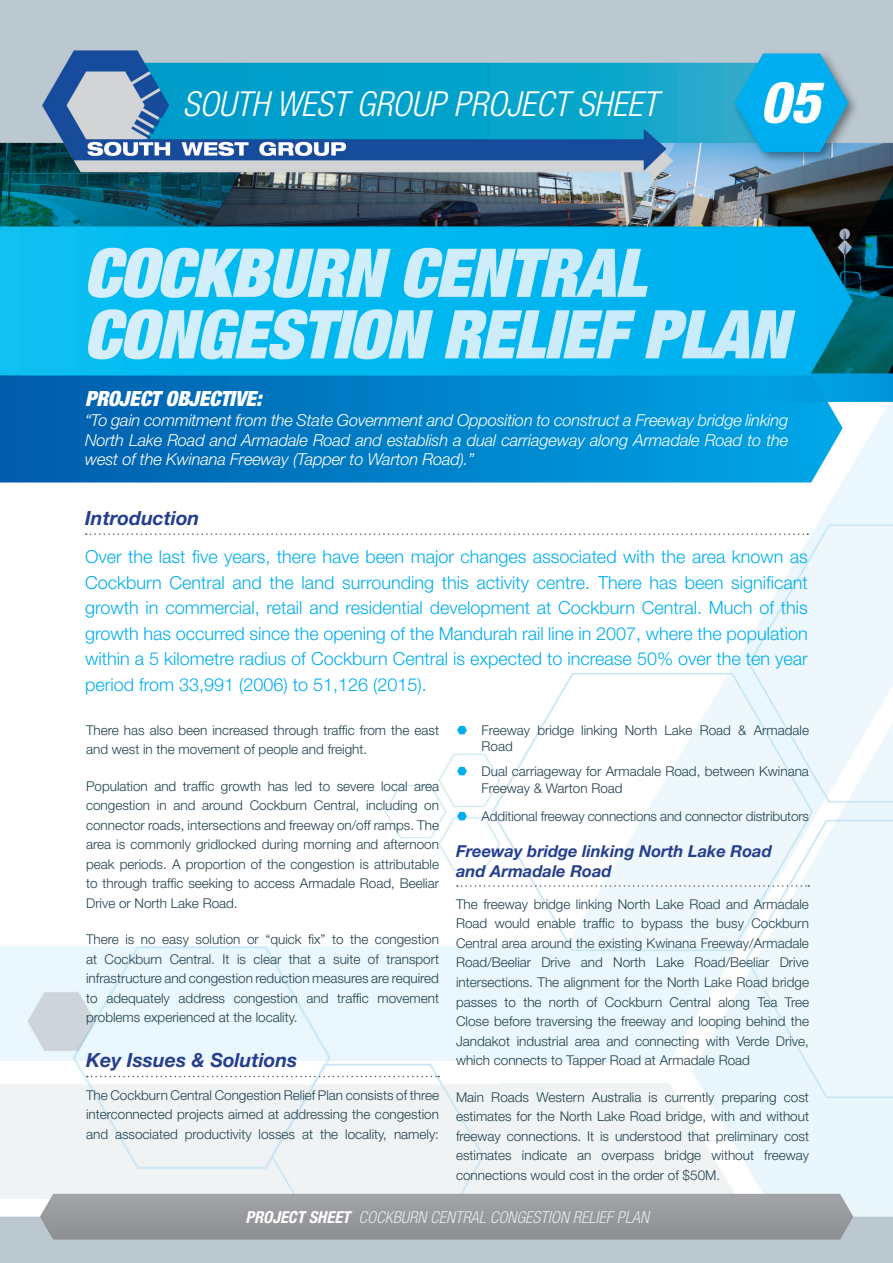
<style>
.page{position:relative;width:893px;height:1263px;background:#fff}
.page>*{position:absolute;margin:0;border:0;box-sizing:border-box;transform-origin:0 0}
.Section_Header{font:italic 300 condensed 34.5px "Helvetica Neue LT Std";color:#fff}
.t1{font:italic 900 condensed 21px "Helvetica Neue LT Std";letter-spacing:-.005em;color:#fff}
.Heading_11pt_Bold_It{font:italic 700 19.5px "Helvetica Neue LT Std";color:#253f8e}
.First_Paragraph{font:300 18px/25.5px "Helvetica Neue LT Std";color:#00aeef;text-align:justify}
.t2{font:italic 300 16.5px/19.8px "Helvetica Neue LT Std";letter-spacing:-.01em;color:#fff;text-align:justify}
.Sub_Heading{font:italic 700 16.5px/19.5px "Helvetica Neue LT Std";color:#253f8e}
.t3{font:italic 300 condensed 16.5px "Helvetica Neue LT Std";color:#e6e7e9}
.Body{font:300 13.5px/19.5px "Helvetica Neue LT Std";color:#20404d;text-align:justify}
.Indent_Bullets{font:300 13.5px/16.5px "Helvetica Neue LT Std";color:#20404d}
.s1{font-weight:700;color:#fff}
</style>
<div class="page">
<img style="left:0;top:0;width:893px;height:1263px">
<svg style="left:86px;top:533px;width:722px;height:2px"></svg>
<svg style="left:87px;top:1076px;width:352px;height:1px"></svg>
<svg style="left:457px;top:885px;width:352px;height:2px"></svg>
<svg style="left:457px;top:725px;width:10px;height:9px"></svg>
<svg style="left:457px;top:767px;width:10px;height:8px"></svg>
<svg style="left:457px;top:811px;width:10px;height:9px"></svg>
<p class="Section_Header" style="left:183px;top:84px;width:476px">SOUTH WEST GROUP PROJECT SHEET</p>
<p class="t1" style="left:85px;top:386px;width:178px">PROJECT OBJECTIVE:</p>
<p class="t2" style="left:85px;top:410px;width:705px">“To gain commitment from the State Government and Opposition to construct a Freeway bridge linking North Lake Road and Armadale Road and establish a dual carriageway along Armadale Road to the west of the Kwinana Freeway (Tapper to Warton Road).”</p>
<p class="Heading_11pt_Bold_It" style="left:85px;top:506px;width:116px">Introduction</p>
<p class="First_Paragraph" style="left:85px;top:544px;width:724px">Over the last five years, there have been major changes associated with the area known as Cockburn Central and the land surrounding this activity centre. There has been significant growth in commercial, retail and residential development at Cockburn Central. Much of this growth has occurred since the opening of the Mandurah rail line in 2007, where the population within a 5 kilometre radius of Cockburn Central is expected to increase 50% over the ten year period from 33,991 (2006) to 51,126 (2015).</p>
<p class="Body" style="left:86px;top:720px;width:354px">There has also been increased through traffic from the east and west in the movement of people and freight.</p>
<p class="Body" style="left:86px;top:776px;width:354px">Population and traffic growth has led to severe local area congestion in and around Cockburn Central, including on connector roads, intersections and freeway on/off ramps. The area is commonly gridlocked during morning and afternoon peak periods. A proportion of the congestion is attributable to through traffic seeking to access Armadale Road, Beeliar Drive or North Lake Road.</p>
<p class="Body" style="left:86px;top:929px;width:354px">There is no easy solution or “quick fix” to the congestion at Cockburn Central. It is clear that a suite of transport infrastructure and congestion reduction measures are required to adequately address congestion and traffic movement problems experienced at the locality.</p>
<p class="Heading_11pt_Bold_It" style="left:86px;top:1048px;width:213px">Key Issues &amp; Solutions</p>
<p class="Body" style="left:86px;top:1085px;width:354px">The Cockburn Central Congestion Relief Plan consists of three interconnected projects aimed at addressing the congestion and associated productivity losses at the locality, namely:</p>
<p class="Indent_Bullets" style="left:482px;top:721px;width:329px">Freeway bridge linking North Lake Road &amp; Armadale<br>Road</p>
<p class="Indent_Bullets" style="left:482px;top:763px;width:329px">Dual carriageway for Armadale Road, between Kwinana<br>Freeway &amp; Warton Road</p>
<p class="Indent_Bullets" style="left:482px;top:807px;width:329px">Additional freeway connections and connector distributors</p>
<p class="Sub_Heading" style="left:456px;top:841px;width:317px">Freeway bridge linking North Lake Road and Armadale Road</p>
<p class="Body" style="left:456px;top:894px;width:354px">The freeway bridge linking North Lake Road and Armadale Road would enable traffic to bypass the busy Cockburn Central area around the existing Kwinana Freeway/Armadale Road/Beeliar Drive and North Lake Road/Beeliar Drive intersections. The alignment for the North Lake Road bridge passes to the north of Cockburn Central along Tea Tree Close before traversing the freeway and looping behind the Jandakot industrial area and connecting with Verde Drive, which connects to Tapper Road at Armadale Road</p>
<p class="Body" style="left:456px;top:1087px;width:354px">Main Roads Western Australia is currently preparing cost estimates for the North Lake Road bridge, with and without freeway connections. It is understood that preliminary cost estimates indicate an overpass bridge without freeway connections would cost in the order of $50M.</p>
<p class="t3" style="left:245px;top:1207px;width:405px"><span class="s1">PROJECT SHEET</span> COCKBURN CENTRAL CONGESTION RELIEF PLAN</p>
</div>
